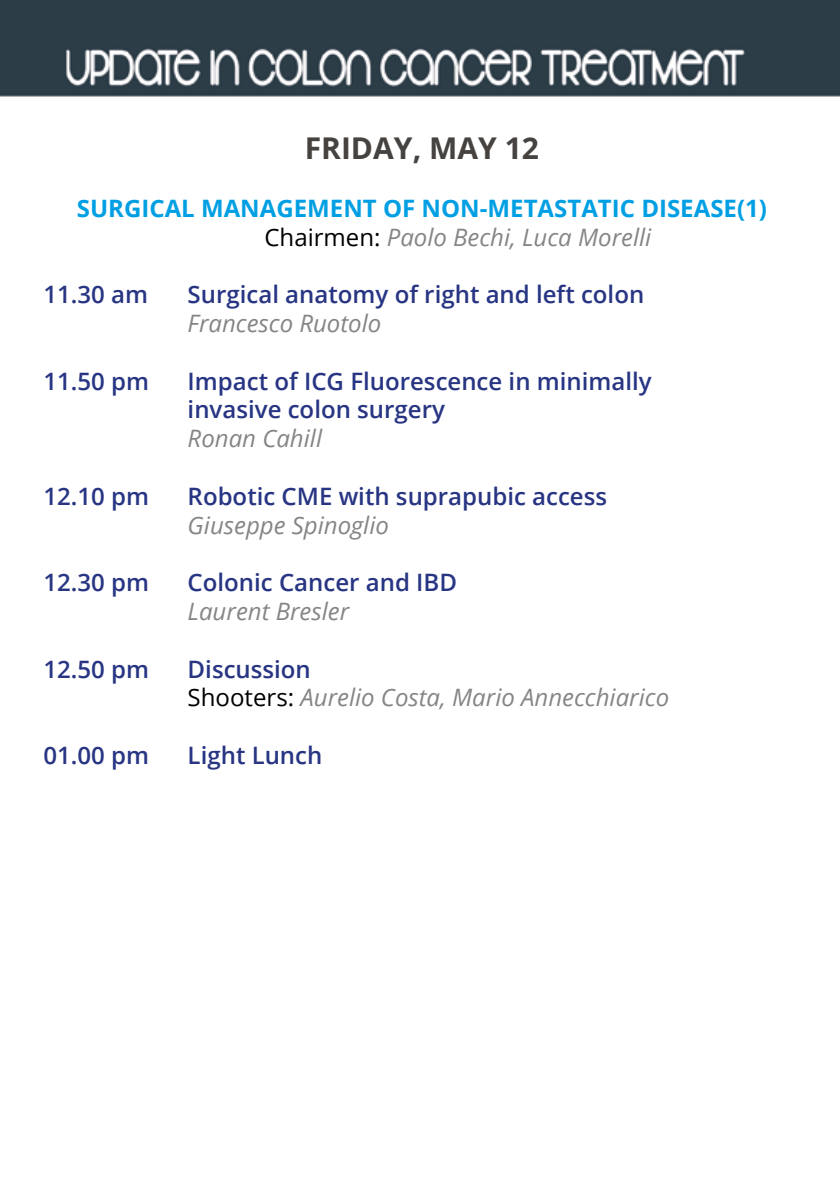
<style>
.page{position:relative;width:840px;height:1191px;background:#fff}
.page>*{position:absolute;margin:0;border:0;box-sizing:border-box;transform-origin:0 0}
.t1{font:700 30px "Open Sans";color:#45423f}
.t2{font:600 24px/28.8px "Open Sans";color:#283583}
.t3{font:italic 24px/28.8px "Open Sans";color:#858584}
.t4{font:700 24px/28.8px "Open Sans";color:#009fe3}
.s1{font-weight:400;color:#000}
.s2{font-weight:400;font-style:italic;color:#858584}
.s3{font-weight:600;font-style:normal;color:#283583}
.s4{font-style:normal;color:#000}
</style>
<div class="page">
<img style="left:0;top:0;width:839px;height:97px">
<p class="t1" style="left:304px;top:127px;width:236px">FRIDAY, MAY 12</p>
<p class="t4" style="left:264px;top:193px;width:504px;text-indent:-187px">SURGICAL MANAGEMENT OF NON-METASTATIC DISEASE(1)<br><span class="s1">Chairmen:</span> <span class="s2">Paolo Bechi, Luca Morelli</span></p>
<p class="t2" style="left:43px;top:279px;width:106px">11.30 am</p>
<p class="t2" style="left:187px;top:279px;width:458px">Surgical anatomy of right and left colon</p>
<p class="t3" style="left:187px;top:308px;width:195px">Francesco Ruotolo</p>
<p class="t2" style="left:43px;top:366px;width:107px">11.50 pm</p>
<p class="t2" style="left:187px;top:366px;width:465px">Impact of ICG Fluorescence in minimally invasive colon surgery</p>
<p class="t3" style="left:187px;top:423px;width:136px">Ronan Cahill</p>
<p class="t2" style="left:43px;top:481px;width:107px">12.10 pm</p>
<p class="t2" style="left:187px;top:481px;width:421px">Robotic CME with suprapubic access</p>
<p class="t3" style="left:187px;top:510px;width:203px">Giuseppe Spinoglio</p>
<p class="t2" style="left:43px;top:567px;width:107px">12.30 pm</p>
<p class="t2" style="left:187px;top:567px;width:271px">Colonic Cancer and IBD</p>
<p class="t3" style="left:187px;top:596px;width:163px">Laurent Bresler</p>
<p class="t2" style="left:43px;top:654px;width:107px">12.50 pm</p>
<p class="t3" style="left:187px;top:654px;width:482px"><span class="s3">Discussion<br></span><span class="s4">Shooters:</span> Aurelio Costa, Mario Annecchiarico</p>
<p class="t2" style="left:43px;top:740px;width:107px">01.00 pm</p>
<p class="t2" style="left:187px;top:740px;width:136px">Light Lunch</p>
</div>
